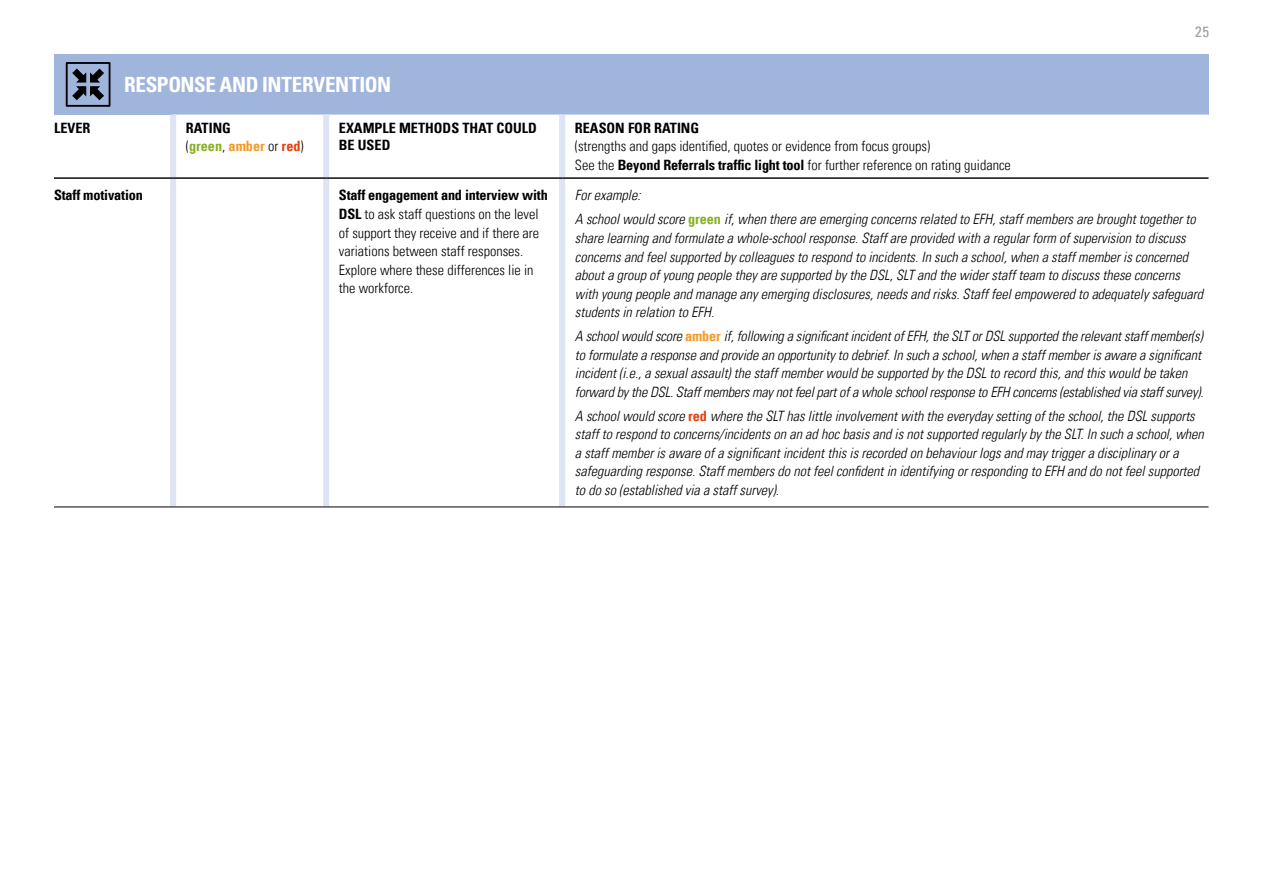
<style>
.page{position:relative;width:1263px;height:893px;background:#fff}
.page>*{position:absolute;margin:0;border:0;box-sizing:border-box;transform-origin:0 0}
.t1{font:700 condensed 21px "Univers LT";letter-spacing:-.015em;color:#fff}
.t2{font:condensed 15px "Univers LT";color:#9d9d9c}
.t3{font:italic 300 condensed 14.25px/18.5px "Univers LT";color:#000}
.t4{font:300 condensed 14.25px/18.6px "Univers LT";color:#000}
.t5{font:700 condensed 14.25px/18.6px "Univers LT";color:#000}
.s1{font-weight:300}
.s2{color:#88b127}
.s3{color:#f59a25}
.s4{color:#e74011}
.s5{font-weight:700}
.s6{font-weight:700;font-style:normal;color:#88b127}
.s7{font-weight:700;font-style:normal;color:#f59a25}
.s8{font-weight:700;font-style:normal;color:#e74011}
</style>
<div class="page">
<div style="left:54px;top:54px;width:1154px;height:61px;background:#a0b5dc"></div>
<div style="left:170px;top:115px;width:6px;height:62px;background:#dfe4f4"></div>
<div style="left:323px;top:115px;width:6px;height:62px;background:#dfe4f4"></div>
<div style="left:559px;top:115px;width:6px;height:62px;background:#dfe4f4"></div>
<div style="left:170px;top:179px;width:6px;height:328px;background:#dfe4f4"></div>
<div style="left:323px;top:179px;width:6px;height:328px;background:#dfe4f4"></div>
<div style="left:559px;top:179px;width:6px;height:328px;background:#dfe4f4"></div>
<hr style="left:54px;top:177px;width:119px;height:2px;background:#000">
<hr style="left:173px;top:177px;width:153px;height:2px;background:#000">
<hr style="left:326px;top:177px;width:236px;height:2px;background:#000">
<hr style="left:562px;top:177px;width:646px;height:2px;background:#000">
<hr style="left:54px;top:507px;width:119px;height:1px;background:#000">
<hr style="left:173px;top:507px;width:153px;height:1px;background:#000">
<hr style="left:326px;top:507px;width:236px;height:1px;background:#000">
<hr style="left:562px;top:507px;width:646px;height:1px;background:#000">
<svg style="left:66px;top:62px;width:44px;height:45px"></svg>
<h1 class="t1" style="left:124px;top:72px;width:269px">RESPONSE AND INTERVENTION</h1>
<p class="t5" style="left:54px;top:119px;width:38px">LEVER</p>
<p class="t5" style="left:186px;top:119px;width:119px">RATING<br><span class="s1">(</span><span class="s2">green</span><span class="s1">,</span> <span class="s3">amber</span> <span class="s1">or</span> <span class="s4">red</span><span class="s1">)</span></p>
<p class="t5" style="left:339px;top:119px;width:199px;line-height:17.1px">EXAMPLE METHODS THAT COULD<br>BE USED</p>
<p class="t5" style="left:575px;top:119px;width:126px">REASON FOR RATING</p>
<p class="t4" style="left:575px;top:137px;width:437px">(strengths and gaps identified, quotes or evidence from focus groups)<br>See the <span class="s5">Beyond Referrals traffic light tool</span> for further reference on rating guidance</p>
<p class="t2" style="left:1195px;top:22px;width:15px">25</p>
<p class="t5" style="left:54px;top:186px;width:90px">Staff motivation</p>
<p class="t4" style="left:339px;top:186px;width:210px"><span class="s5">Staff engagement and interview with DSL</span> to ask staff questions on the level of support they receive and if there are variations between staff responses.<br>Explore where these differences lie in the workforce.</p>
<p class="t3" style="left:575px;top:183px;width:622px;line-height:24px">For example:<br>A school would score <span class="s6">green</span> if, when there are emerging concerns related to EFH, staff members are brought together to</p>
<p class="t3" style="left:575px;top:229px;width:630px">share learning and formulate a whole-school response. Staff are provided with a regular form of supervision to discuss concerns and feel supported by colleagues to respond to incidents. In such a school, when a staff member is concerned about a group of young people they are supported by the DSL, SLT and the wider staff team to discuss these concerns with young people and manage any emerging disclosures, needs and risks. Staff feel empowered to adequately safeguard students in relation to EFH.</p>
<p class="t3" style="left:575px;top:327px;width:630px">A school would score <span class="s7">amber</span> if, following a significant incident of EFH, the SLT or DSL supported the relevant staff member(s) to formulate a response and provide an opportunity to debrief. In such a school, when a staff member is aware a significant incident (i.e., a sexual assault) the staff member would be supported by the DSL to record this, and this would be taken forward by the DSL. Staff members may not feel part of a whole school response to EFH concerns (established via staff survey).</p>
<p class="t3" style="left:575px;top:406px;width:630px">A school would score <span class="s8">red</span> where the SLT has little involvement with the everyday setting of the school, the DSL supports staff to respond to concerns/incidents on an ad hoc basis and is not supported regularly by the SLT. In such a school, when a staff member is aware of a significant incident this is recorded on behaviour logs and may trigger a disciplinary or a safeguarding response. Staff members do not feel confident in identifying or responding to EFH and do not feel supported to do so (established via a staff survey).</p>
</div>
